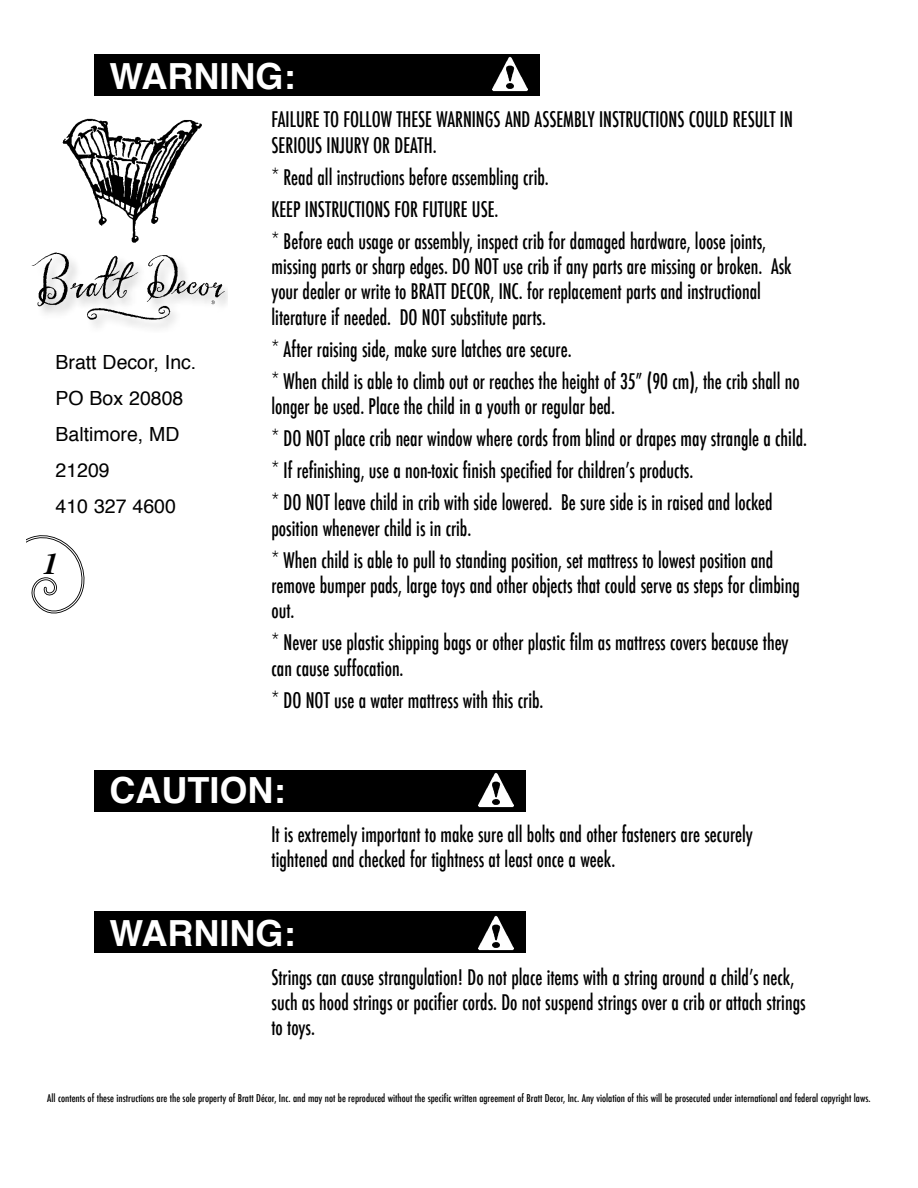
<style>
.page{position:relative;width:918px;height:1188px;background:#fff}
.page>*{position:absolute;margin:0;border:0;box-sizing:border-box;transform-origin:0 0}
.t1{font:700 36px "Helvetica";color:#fff}
.t2{font:italic 700 30px "Times";color:#000}
.t3{font:500 condensed 21px/25.3px "Futura";color:#000;scale:.9 1}
.t4{font:19.5px/36px "Helvetica";color:#000}
.t5{font:500 condensed 10.5px "Futura";color:#000}
</style>
<div class="page">
<img style="left:62px;top:118px;width:140px;height:125px">
<img style="left:31px;top:252px;width:196px;height:76px">
<svg style="left:27px;top:535px;width:57px;height:79px"></svg>
<div style="left:94px;top:911px;width:432px;height:42px;background:#000"></div>
<div style="left:94px;top:770px;width:432px;height:42px;background:#000"></div>
<div style="left:94px;top:54px;width:446px;height:42px;background:#000"></div>
<img style="left:493px;top:56px;width:34px;height:36px">
<img style="left:479px;top:772px;width:34px;height:36px">
<img style="left:479px;top:915px;width:34px;height:36px">
<h1 class="t1" style="left:109px;top:47px;width:187px">WARNING:</h1>
<p class="t3" style="left:271px;top:107px;width:581px">FAILURE TO FOLLOW THESE WARNINGS AND ASSEMBLY INSTRUCTIONS COULD RESULT IN<br>SERIOUS INJURY OR DEATH.</p>
<p class="t3" style="left:271px;top:161px;width:551px;line-height:32.1px">* Read all instructions before assembling crib.<br>KEEP INSTRUCTIONS FOR FUTURE USE.<br>* Before each usage or assembly, inspect crib for damaged hardware, loose joints,</p>
<p class="t3" style="left:271px;top:254px;width:579px">missing parts or sharp edges. DO NOT use crib if any parts are missing or broken. Ask your dealer or write to BRATT DECOR, INC. for replacement parts and instructional literature if needed. DO NOT substitute parts.</p>
<p class="t3" style="left:271px;top:333px;width:588px;line-height:32.1px">* After raising side, make sure latches are secure.<br>* When child is able to climb out or reaches the height of 35” (90 cm), the crib shall no</p>
<p class="t3" style="left:271px;top:390px;width:597px;line-height:32.1px">longer be used. Place the child in a youth or regular bed.<br>* DO NOT place crib near window where cords from blind or drapes may strangle a child. * If refinishing, use a non-toxic finish specified for children’s products.<br>* DO NOT leave child in crib with side lowered. Be sure side is in raised and locked</p>
<p class="t3" style="left:271px;top:512px;width:559px;line-height:32.1px">position whenever child is in crib.<br>* When child is able to pull to standing position, set mattress to lowest position and</p>
<p class="t3" style="left:271px;top:573px;width:589px">remove bumper pads, large toys and other objects that could serve as steps for climbing out.</p>
<p class="t3" style="left:271px;top:630px;width:576px">* Never use plastic shipping bags or other plastic film as mattress covers because they can cause suffocation.</p>
<p class="t3" style="left:271px;top:687px;width:304px">* DO NOT use a water mattress with this crib.</p>
<p class="t4" style="left:56px;top:345px;width:142px">Bratt Decor, Inc.<br>PO Box 20808<br>Baltimore, MD<br>21209<br>410 327 4600</p>
<h2 class="t2" style="left:43px;top:536px;width:16px">1</h2>
<h1 class="t1" style="left:109px;top:762px;width:177px">CAUTION:</h1>
<p class="t3" style="left:271px;top:822px;width:536px">It is extremely important to make sure all bolts and other fasteners are securely tightened and checked for tightness at least once a week.</p>
<h1 class="t1" style="left:109px;top:904px;width:57px">WARNING</h1>
<h1 class="t1" style="left:283px;top:904px;width:13px">:</h1>
<p class="t3" style="left:271px;top:964px;width:595px">Strings can cause strangulation! Do not place items with a string around a child’s neck, such as hood strings or pacifier cords. Do not suspend strings over a crib or attach strings to toys.</p>
<p class="t5" style="left:47px;top:1092px;width:825px">All contents of these instructions are the sole property of Bratt Décor, Inc. and may not be reproduced without the specific written agreement of Bratt Decor, Inc. Any violation of this will be prosecuted under international and federal copyright laws.</p>
</div>
